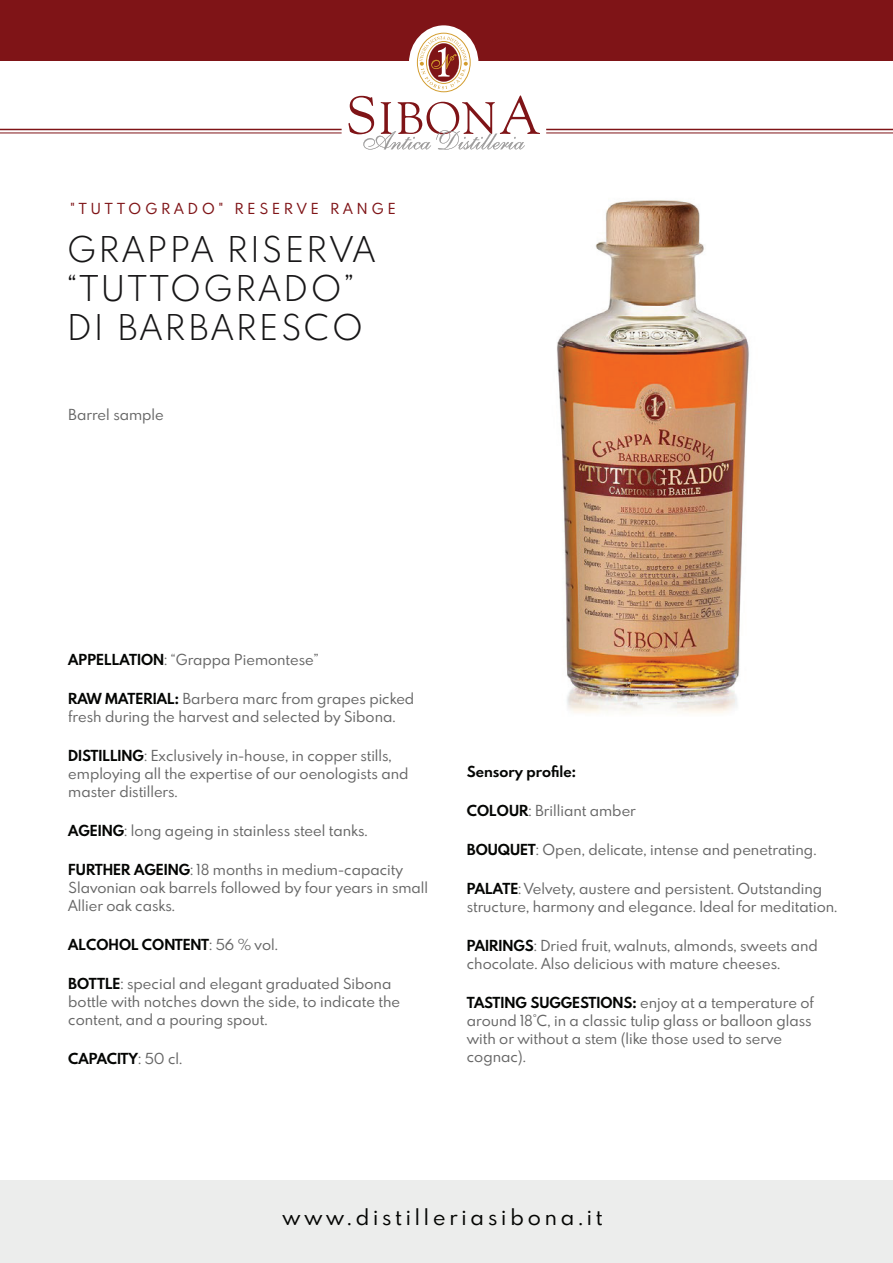
<style>
.page{position:relative;width:893px;height:1263px;background:#fff}
.page>*{position:absolute;margin:0;border:0;box-sizing:border-box;transform-origin:0 0}
.t1{font:300 31.5px/39px "Spartan MB";letter-spacing:.1em;color:#171617}
.t2{font:19.5px "Spartan MB";letter-spacing:.2em;color:#040503}
.t3{font:13.5px/18px "Spartan MB";color:#666}
.t4{font:700 13.5px "Spartan MB";color:#040503}
.t5{font:13.5px "Spartan MB";letter-spacing:.3em;color:#7f1417}
.s1{font-weight:700;color:#040503}
.s2{font-weight:400;color:#666}
</style>
<div class="page">
<img style="left:557px;top:200px;width:192px;height:513px">
<div style="left:0;top:1180px;width:893px;height:83px;background:#ecedec"></div>
<div style="left:0;top:0;width:893px;height:60px;background:#7f1417"></div>
<div style="left:409px;top:25px;width:69px;height:76px;background:#fff;border-radius:50%"></div>
<svg style="left:348px;top:33px;width:192px;height:117px"></svg>
<hr style="left:0;top:129px;width:342px;height:1px;background:#7f1417">
<hr style="left:546px;top:129px;width:347px;height:1px;background:#7f1417">
<hr style="left:546px;top:133px;width:347px;height:1px;background:#7f1417">
<hr style="left:0;top:133px;width:342px;height:1px;background:#7f1417">
<p class="t5" style="left:70px;top:202px;width:327px">"TUTTOGRADO" RESERVE RANGE</p>
<h1 class="t1" style="left:67px;top:235px;width:309px">GRAPPA RISERVA “TUTTOGRADO”<br>DI BARBARESCO</h1>
<p class="t3" style="left:68px;top:406px;width:97px">Barrel sample</p>
<p class="t3" style="left:68px;top:652px;width:252px"><span class="s1">APPELLATION</span>: “Grappa Piemontese”</p>
<p class="t3" style="left:68px;top:691px;width:348px"><span class="s1">RAW MATERIAL:</span> Barbera marc from grapes picked fresh during the harvest and selected by Sibona.</p>
<p class="t3" style="left:68px;top:748px;width:342px"><span class="s1">DISTILLING</span>: Exclusively in-house, in copper stills, employing all the expertise of our oenologists and master distillers.</p>
<p class="t3" style="left:68px;top:823px;width:301px"><span class="s1">AGEING</span>: long ageing in stainless steel tanks.</p>
<p class="t3" style="left:68px;top:862px;width:361px"><span class="s1">FURTHER AGEING</span>: 18 months in medium-capacity<br>Slavonian oak barrels followed by four years in small<br>Allier oak casks.</p>
<p class="t4" style="left:68px;top:939px;width:211px">ALCOHOL CONTENT<span class="s2">: 56 % vol.</span></p>
<p class="t3" style="left:68px;top:976px;width:333px"><span class="s1">BOTTLE</span>: special and elegant graduated Sibona bottle with notches down the side, to indicate the content, and a pouring spout.</p>
<p class="t4" style="left:68px;top:1053px;width:116px">CAPACITY<span class="s2">: 50 cl.</span></p>
<p class="t4" style="left:467px;top:766px;width:111px">Sensory profile:</p>
<p class="t3" style="left:467px;top:803px;width:171px"><span class="s1">COLOUR</span>: Brilliant amber</p>
<p class="t3" style="left:467px;top:842px;width:351px"><span class="s1">BOUQUET</span>: Open, delicate, intense and penetrating.</p>
<p class="t3" style="left:467px;top:881px;width:372px"><span class="s1">PALATE</span>: Velvety, austere and persistent. Outstanding structure, harmony and elegance. Ideal for meditation.</p>
<p class="t3" style="left:467px;top:938px;width:353px"><span class="s1">PAIRINGS</span>: Dried fruit, walnuts, almonds, sweets and chocolate. Also delicious with mature cheeses.</p>
<p class="t3" style="left:467px;top:995px;width:349px"><span class="s1">TASTING SUGGESTIONS:</span> enjoy at a temperature of around 18°C, in a classic tulip glass or balloon glass with or without a stem (like those used to serve cognac).</p>
<h2 class="t2" style="left:283px;top:1208px;width:321px">www.distilleriasibona.it</h2>
</div>
